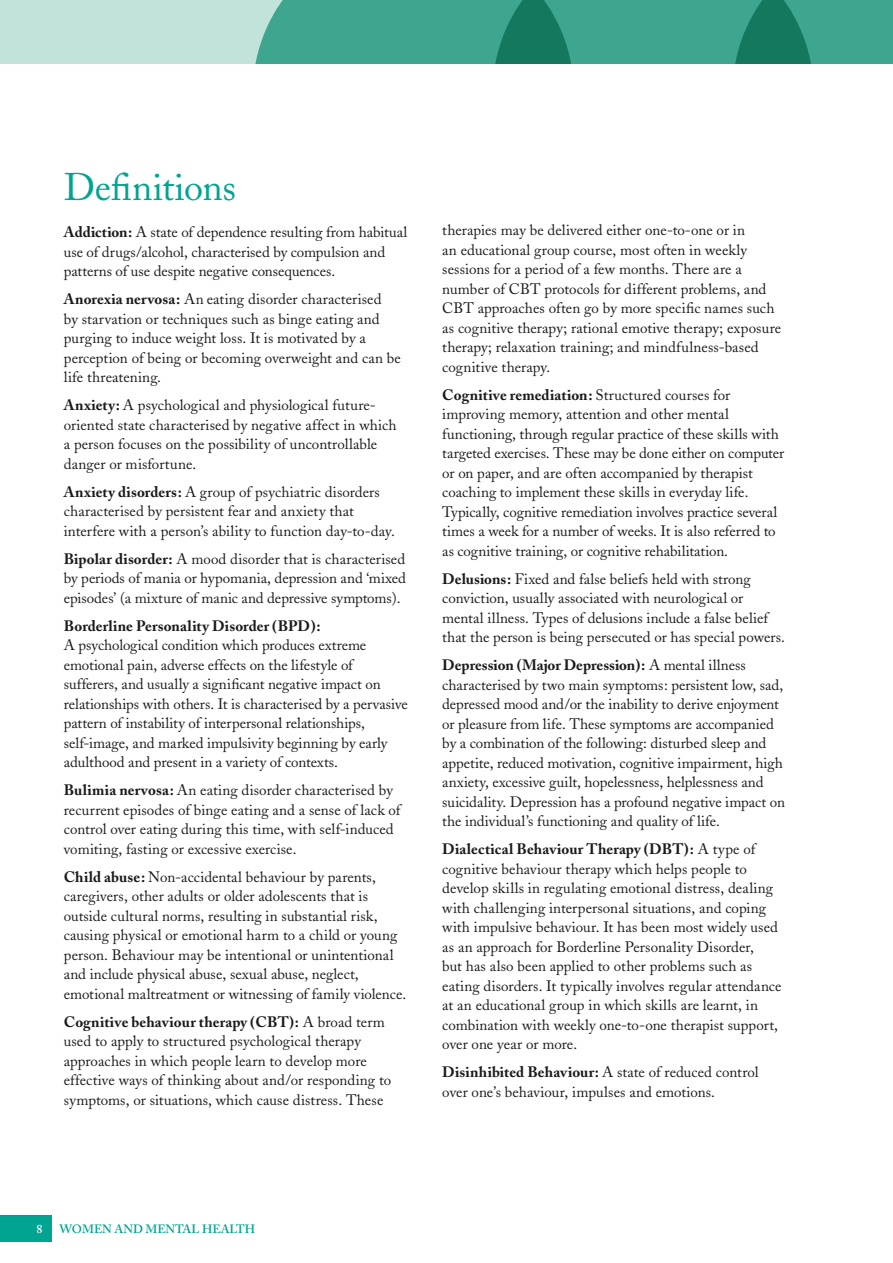
<style>
.page{position:relative;width:893px;height:1263px;background:#fff}
.page>*{position:absolute;margin:0;border:0;box-sizing:border-box;transform-origin:0 0}
.Main_heading{font:38.25px "Adobe Caslon";letter-spacing:-.005em;color:#00a490}
.BODY{font:15px/19.5px "Adobe Caslon";color:#1a1a1a}
.t1{font:600 12px "Adobe Caslon";color:#00a490}
.t2{font:600 12px "Adobe Caslon";color:#fff}
.s1{font-weight:700}
</style>
<div class="page">
<div style="left:0;top:0;width:893px;height:64px;background:#c1e3d9"></div>
<svg style="left:255px;top:0;width:638px;height:64px;background:#399e88"></svg>
<div style="left:0;top:1215px;width:51px;height:27px;background:#00a490"></div>
<h1 class="Main_heading" style="left:64px;top:164px;width:174px">Definitions</h1>
<p class="BODY" style="left:64px;top:222px;width:345px"><span class="s1">Addiction:</span> A state of dependence resulting from habitual use of drugs/alcohol, characterised by compulsion and patterns of use despite negative consequences.</p>
<p class="BODY" style="left:64px;top:289px;width:339px"><span class="s1">Anorexia nervosa:</span> An eating disorder characterised<br>by starvation or techniques such as binge eating and purging to induce weight loss. It is motivated by a perception of being or becoming overweight and can be life threatening.</p>
<p class="BODY" style="left:64px;top:395px;width:334px"><span class="s1">Anxiety:</span> A psychological and physiological future&shy;oriented state characterised by negative affect in which a person focuses on the possibility of uncontrollable danger or misfortune.</p>
<p class="BODY" style="left:64px;top:482px;width:333px"><span class="s1">Anxiety disorders:</span> A group of psychiatric disorders characterised by persistent fear and anxiety that interfere with a person’s ability to function day-to-day.</p>
<p class="BODY" style="left:64px;top:549px;width:344px;text-align:justify"><span class="s1">Bipolar disorder:</span> A mood disorder that is characterised by periods of mania or hypomania, depression and ‘mixed episodes’ (a mixture of manic and depressive symptoms).</p>
<p class="BODY" style="left:64px;top:616px;width:346px"><span class="s1">Borderline Personality Disorder (BPD):<br></span>A psychological condition which produces extreme emotional pain, adverse effects on the lifestyle of sufferers, and usually a significant negative impact on relationships with others. It is characterised by a pervasive pattern of instability of interpersonal relationships, self-image, and marked impulsivity beginning by early adulthood and present in a variety of contexts.</p>
<p class="BODY" style="left:64px;top:780px;width:338px"><span class="s1">Bulimia nervosa:</span> An eating disorder characterised by recurrent episodes of binge eating and a sense of lack of control over eating during this time, with self-induced vomiting, fasting or excessive exercise.</p>
<p class="BODY" style="left:64px;top:867px;width:344px"><span class="s1">Child abuse:</span> Non-accidental behaviour by parents, caregivers, other adults or older adolescents that is outside cultural norms, resulting in substantial risk, causing physical or emotional harm to a child or young person. Behaviour may be intentional or unintentional and include physical abuse, sexual abuse, neglect, emotional maltreatment or witnessing of family violence.</p>
<p class="BODY" style="left:64px;top:1012px;width:329px"><span class="s1">Cognitive behaviour therapy (CBT):</span> A broad term used to apply to structured psychological therapy approaches in which people learn to develop more effective ways of thinking about and/or responding to symptoms, or situations, which cause distress. These</p>
<p class="BODY" style="left:442px;top:221px;width:340px">therapies may be delivered either one-to-one or in<br>an educational group course, most often in weekly sessions for a period of a few months. There are a number of CBT protocols for different problems, and CBT approaches often go by more specific names such as cognitive therapy; rational emotive therapy; exposure therapy; relaxation training; and mindfulness-based cognitive therapy.</p>
<p class="BODY" style="left:442px;top:385px;width:344px"><span class="s1">Cognitive remediation:</span> Structured courses for improving memory, attention and other mental functioning, through regular practice of these skills with targeted exercises. These may be done either on computer or on paper, and are often accompanied by therapist coaching to implement these skills in everyday life.<br>Typically, cognitive remediation involves practice several times a week for a number of weeks. It is also referred to as cognitive training, or cognitive rehabilitation.</p>
<p class="BODY" style="left:442px;top:569px;width:344px"><span class="s1">Delusions:</span> Fixed and false beliefs held with strong conviction, usually associated with neurological or mental illness. Types of delusions include a false belief that the person is being persecuted or has special powers.</p>
<p class="BODY" style="left:442px;top:656px;width:344px"><span class="s1">Depression (Major Depression):</span> A mental illness characterised by two main symptoms: persistent low, sad, depressed mood and/or the inability to derive enjoyment or pleasure from life. These symptoms are accompanied by a combination of the following: disturbed sleep and appetite, reduced motivation, cognitive impairment, high anxiety, excessive guilt, hopelessness, helplessness and suicidality. Depression has a profound negative impact on the individual’s functioning and quality of life.</p>
<p class="BODY" style="left:442px;top:840px;width:341px"><span class="s1">Dialectical Behaviour Therapy (DBT):</span> A type of cognitive behaviour therapy which helps people to develop skills in regulating emotional distress, dealing with challenging interpersonal situations, and coping with impulsive behaviour. It has been most widely used as an approach for Borderline Personality Disorder,<br>but has also been applied to other problems such as eating disorders. It typically involves regular attendance at an educational group in which skills are learnt, in combination with weekly one-to-one therapist support, over one year or more.</p>
<p class="BODY" style="left:442px;top:1063px;width:318px"><span class="s1">Disinhibited Behaviour:</span> A state of reduced control over one’s behaviour, impulses and emotions.</p>
<p class="t2" style="left:37px;top:1222px;width:7px">8</p>
<p class="t1" style="left:60px;top:1222px;width:197px">WOMEN AND MENTAL HEALTH</p>
</div>
